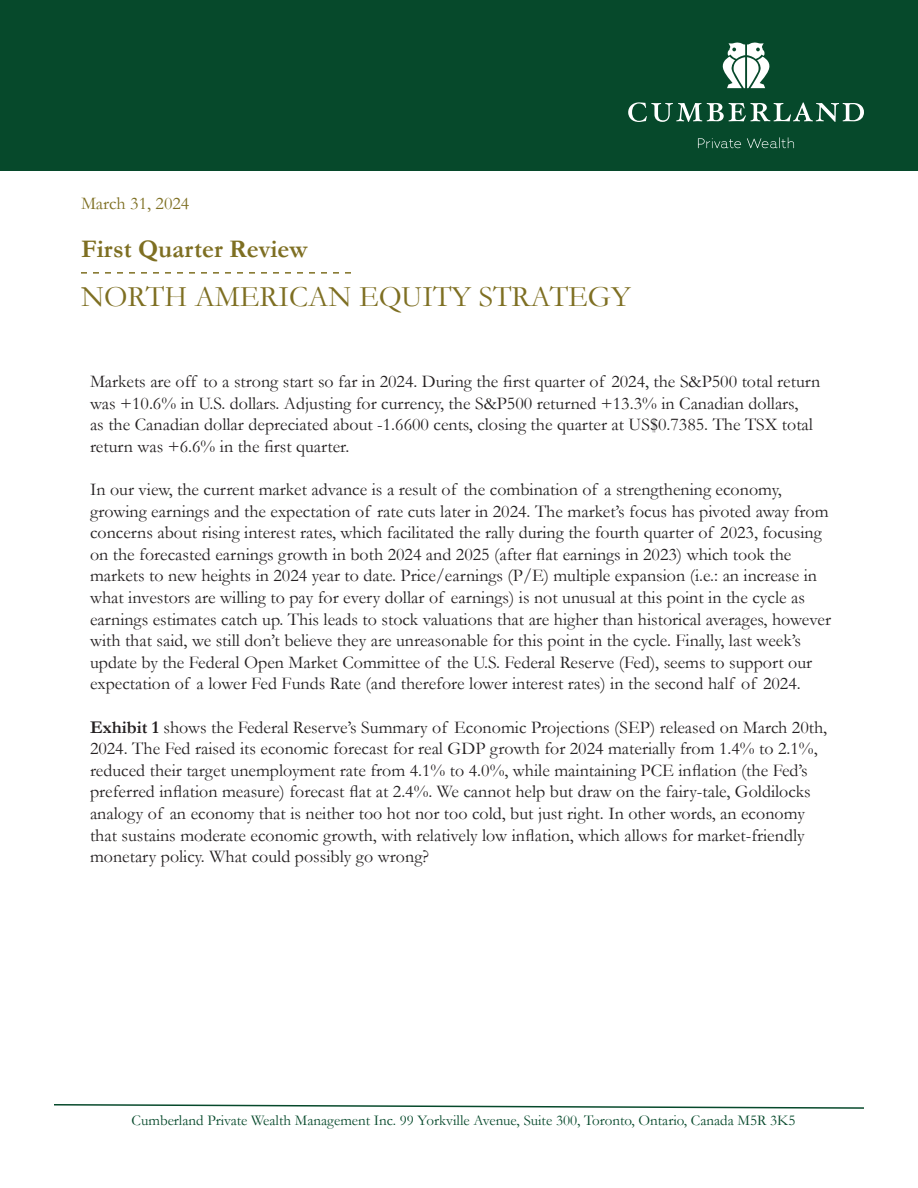
<style>
.page{position:relative;width:918px;height:1188px;background:#fff}
.page>*{position:absolute;margin:0;border:0;box-sizing:border-box;transform-origin:0 0}
.t1{font:30px "Garamond";color:#7e6f22}
.t2{font:700 25.5px "Garamond";color:#7e6f22}
.t3{font:18px/21.6px "Garamond";color:#231f20}
.t4{font:18px "Garamond";color:#7e6f22}
.t5{font:15px "Garamond";color:#06492b}
.s1{font-weight:700}
</style>
<div class="page">
<div style="left:0;top:0;width:918px;height:171px;background:#06492b"></div>
<svg style="left:628px;top:102px;width:236px;height:20px"></svg>
<svg style="left:722px;top:43px;width:48px;height:45px"></svg>
<svg style="left:698px;top:137px;width:96px;height:11px"></svg>
<svg style="left:54px;top:1104px;width:810px;height:5px"></svg>
<svg style="left:81px;top:272px;width:270px;height:2px"></svg>
<p class="t4" style="left:81px;top:191px;width:110px">March 31, 2024</p>
<p class="t2" style="left:81px;top:231px;width:228px">First Quarter Review</p>
<p class="t1" style="left:81px;top:277px;width:551px">NORTH AMERICAN EQUITY STRATEGY</p>
<p class="t3" style="left:90px;top:370px;width:732px">Markets are off to a strong start so far in 2024. During the first quarter of 2024, the S&amp;P500 total return was +10.6% in U.S. dollars. Adjusting for currency, the S&amp;P500 returned +13.3% in Canadian dollars,<br>as the Canadian dollar depreciated about -1.6600 cents, closing the quarter at US$0.7385. The TSX total return was +6.6% in the first quarter.</p>
<p class="t3" style="left:90px;top:478px;width:743px">In our view, the current market advance is a result of the combination of a strengthening economy, growing earnings and the expectation of rate cuts later in 2024. The market’s focus has pivoted away from concerns about rising interest rates, which facilitated the rally during the fourth quarter of 2023, focusing on the forecasted earnings growth in both 2024 and 2025 (after flat earnings in 2023) which took the markets to new heights in 2024 year to date. Price/earnings (P/E) multiple expansion (i.e.: an increase in what investors are willing to pay for every dollar of earnings) is not unusual at this point in the cycle as earnings estimates catch up. This leads to stock valuations that are higher than historical averages, however with that said, we still don’t believe they are unreasonable for this point in the cycle. Finally, last week’s update by the Federal Open Market Committee of the U.S. Federal Reserve (Fed), seems to support our expectation of a lower Fed Funds Rate (and therefore lower interest rates) in the second half of 2024.</p>
<p class="t3" style="left:90px;top:716px;width:739px"><span class="s1">Exhibit 1</span> shows the Federal Reserve’s Summary of Economic Projections (SEP) released on March 20th, 2024. The Fed raised its economic forecast for real GDP growth for 2024 materially from 1.4% to 2.1%, reduced their target unemployment rate from 4.1% to 4.0%, while maintaining PCE inflation (the Fed’s preferred inflation measure) forecast flat at 2.4%. We cannot help but draw on the fairy-tale, Goldilocks analogy of an economy that is neither too hot nor too cold, but just right. In other words, an economy that sustains moderate economic growth, with relatively low inflation, which allows for market-friendly monetary policy. What could possibly go wrong?</p>
<p class="t5" style="left:132px;top:1110px;width:665px">Cumberland Private Wealth Management Inc. 99 Yorkville Avenue, Suite 300, Toronto, Ontario, Canada M5R 3K5</p>
</div>
